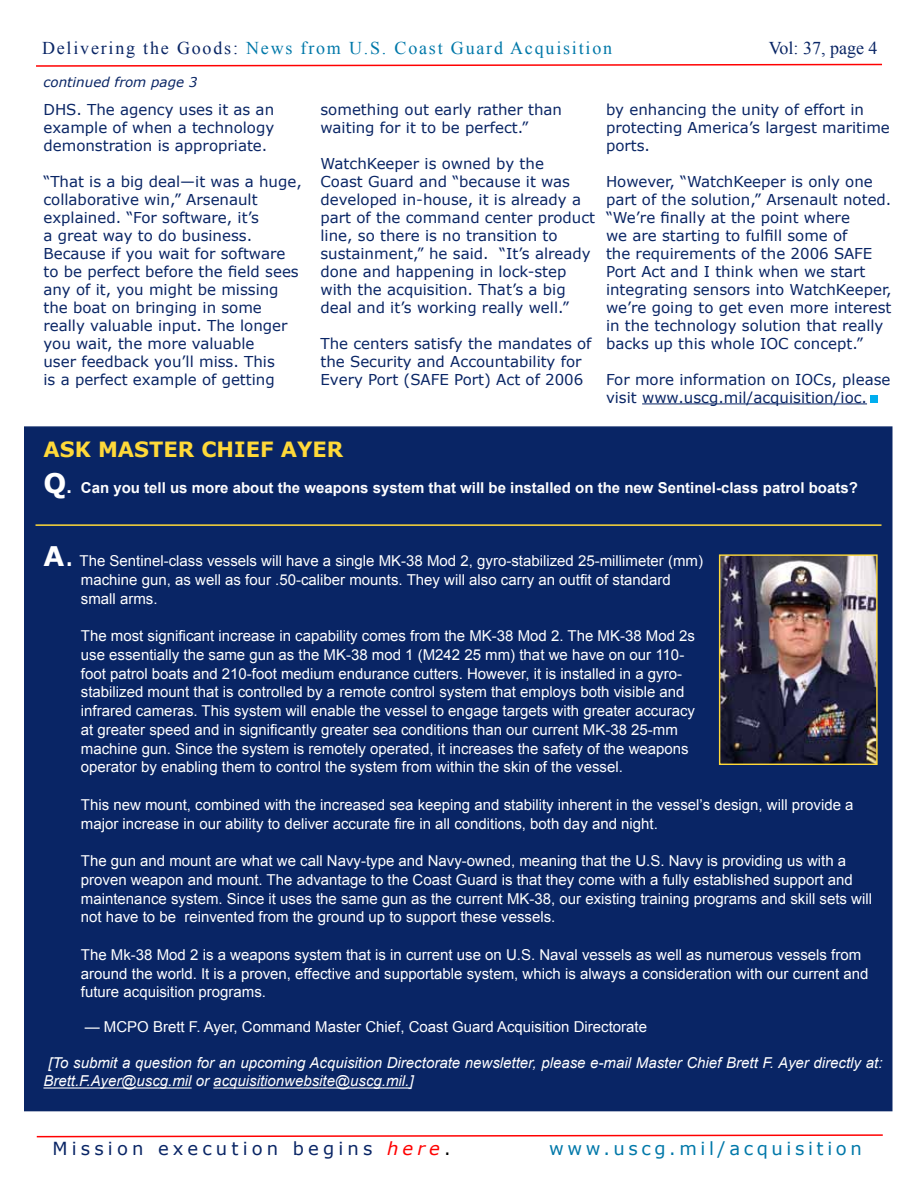
<style>
.page{position:relative;width:918px;height:1188px;background:#fff}
.page>*{position:absolute;margin:0;border:0;box-sizing:border-box;transform-origin:0 0}
.t1{font:700 21px "Verdana";color:#ffd939}
.t2{font:18px "Times New Roman";letter-spacing:.1em;color:#0078a9}
.t3{font:18px "Verdana";letter-spacing:.23em;color:#092565}
.t4{font:18px "Verdana";letter-spacing:.2em;color:#0078a9}
.t5{font:18px "Times New Roman";color:#092565}
.t6{font:15px/18.8px "Arial";color:#fff}
.t7{font:15px/18px "Verdana";color:#092565}
.t8{font:italic 15px/18px "Arial";color:#fff}
.t9{font:700 15px "Arial";color:#fff}
.t10{font:italic 13.5px "Verdana";color:#092565}
.s1{color:#092565}
.s2{font-family:"Verdana";font-size:27px}
.s3{font-family:"Verdana"}
.s4{font-family:"Verdana";font-weight:700;font-size:27px}
.s5{font-style:italic;color:#f00}
.s6{color:#000}
</style>
<div class="page">
<hr style="left:642px;top:403px;width:225px;height:1px;background:#092565">
<div style="left:24px;top:426px;width:868px;height:685px;background:#092565"></div>
<svg style="left:36px;top:63px;width:846px;height:4px"></svg>
<svg style="left:36px;top:1134px;width:847px;height:4px"></svg>
<div style="left:870px;top:395px;width:8px;height:8px;background:#00aeef"></div>
<hr style="left:43px;top:1087px;width:149px;height:2px;background:#fff">
<hr style="left:213px;top:1087px;width:196px;height:2px;background:#fff">
<img style="left:721px;top:556px;width:155px;height:207px">
<div style="left:719px;top:554px;width:159px;height:211px;border:1px solid #ffd939"></div>
<hr style="left:36px;top:524px;width:846px;height:2px;background:#ffd939">
<p class="t2" style="left:42px;top:36px;width:572px"><span class="s1">Delivering the Goods:</span> News from U.S. Coast Guard Acquisition</p>
<p class="t5" style="left:769px;top:36px;width:110px">Vol: 37, page 4</p>
<p class="t10" style="left:44px;top:73px;width:155px">continued from page 3</p>
<p class="t7" style="left:44px;top:101px;width:232px;text-align:justify">DHS. The agency uses it as an example of when a technology demonstration is appropriate.</p>
<p class="t7" style="left:44px;top:173px;width:260px">“That is a big deal—it was a huge, collaborative win,” Arsenault explained. “For software, it’s<br>a great way to do business.<br>Because if you wait for software to be perfect before the field sees any of it, you might be missing the boat on bringing in some really valuable input. The longer you wait, the more valuable<br>user feedback you’ll miss. This<br>is a perfect example of getting</p>
<p class="t7" style="left:321px;top:101px;width:243px">something out early rather than waiting for it to be perfect.”</p>
<p class="t7" style="left:321px;top:155px;width:276px">WatchKeeper is owned by the<br>Coast Guard and “because it was developed in-house, it is already a part of the command center product line, so there is no transition to sustainment,” he said. “It’s already done and happening in lock-step with the acquisition. That’s a big deal and it’s working really well.”</p>
<p class="t7" style="left:321px;top:335px;width:272px">The centers satisfy the mandates of the Security and Accountability for<br>Every Port (SAFE Port) Act of 2006</p>
<p class="t7" style="left:606px;top:100px;width:285px">by enhancing the unity of effort in protecting America’s largest maritime ports.</p>
<p class="t7" style="left:606px;top:172px;width:287px">However, “WatchKeeper is only one part of the solution,” Arsenault noted. “We’re finally at the point where<br>we are starting to fulfill some of<br>the requirements of the 2006 SAFE Port Act and I think when we start integrating sensors into WatchKeeper, we’re going to get even more interest in the technology solution that really backs up this whole IOC concept.”</p>
<p class="t7" style="left:606px;top:370px;width:286px">For more information on IOCs, please visit www.uscg.mil/acquisition/ioc.</p>
<h1 class="t1" style="left:43px;top:436px;width:301px">ASK MASTER CHIEF AYER</h1>
<p class="t9" style="left:43px;top:478px;width:816px"><span class="s2">Q</span><span class="s3">.</span> Can you tell us more about the weapons system that will be installed on the new Sentinel-class patrol boats?</p>
<p class="t6" style="left:81px;top:552px;width:624px;text-indent:-38px"><span class="s4">A</span><span class="s2">.</span> The Sentinel-class vessels will have a single MK-38 Mod 2, gyro-stabilized 25-millimeter (mm) machine gun, as well as four .50-caliber mounts. They will also carry an outfit of standard small arms.</p>
<p class="t6" style="left:81px;top:627px;width:616px">The most significant increase in capability comes from the MK-38 Mod 2. The MK-38 Mod 2s use essentially the same gun as the MK-38 mod 1 (M242 25 mm) that we have on our 110- foot patrol boats and 210-foot medium endurance cutters. However, it is installed in a gyro&shy;stabilized mount that is controlled by a remote control system that employs both visible and infrared cameras. This system will enable the vessel to engage targets with greater accuracy at greater speed and in significantly greater sea conditions than our current MK-38 25-mm machine gun. Since the system is remotely operated, it increases the safety of the weapons operator by enabling them to control the system from within the skin of the vessel.</p>
<p class="t6" style="left:81px;top:795px;width:774px">This new mount, combined with the increased sea keeping and stability inherent in the vessel’s design, will provide a major increase in our ability to deliver accurate fire in all conditions, both day and night.</p>
<p class="t6" style="left:81px;top:852px;width:793px">The gun and mount are what we call Navy-type and Navy-owned, meaning that the U.S. Navy is providing us with a proven weapon and mount. The advantage to the Coast Guard is that they come with a fully established support and maintenance system. Since it uses the same gun as the current MK-38, our existing training programs and skill sets will not have to be reinvented from the ground up to support these vessels.</p>
<p class="t6" style="left:81px;top:945px;width:789px">The Mk-38 Mod 2 is a weapons system that is in current use on U.S. Naval vessels as well as numerous vessels from around the world. It is a proven, effective and supportable system, which is always a consideration with our current and future acquisition programs.</p>
<p class="t6" style="left:85px;top:1018px;width:564px">— MCPO Brett F. Ayer, Command Master Chief, Coast Guard Acquisition Directorate</p>
<p class="t8" style="left:43px;top:1054px;width:841px;text-indent:5px">[To submit a question for an upcoming Acquisition Directorate newsletter, please e-mail Master Chief Brett F. Ayer directly at:<br>Brett.F.Ayer@uscg.mil or acquisitionwebsite@uscg.mil.]</p>
<p class="t3" style="left:53px;top:1137px;width:400px">Mission execution begins <span class="s5">here</span><span class="s6">.</span></p>
<p class="t4" style="left:549px;top:1137px;width:314px">www.uscg.mil/acquisition</p>
</div>
